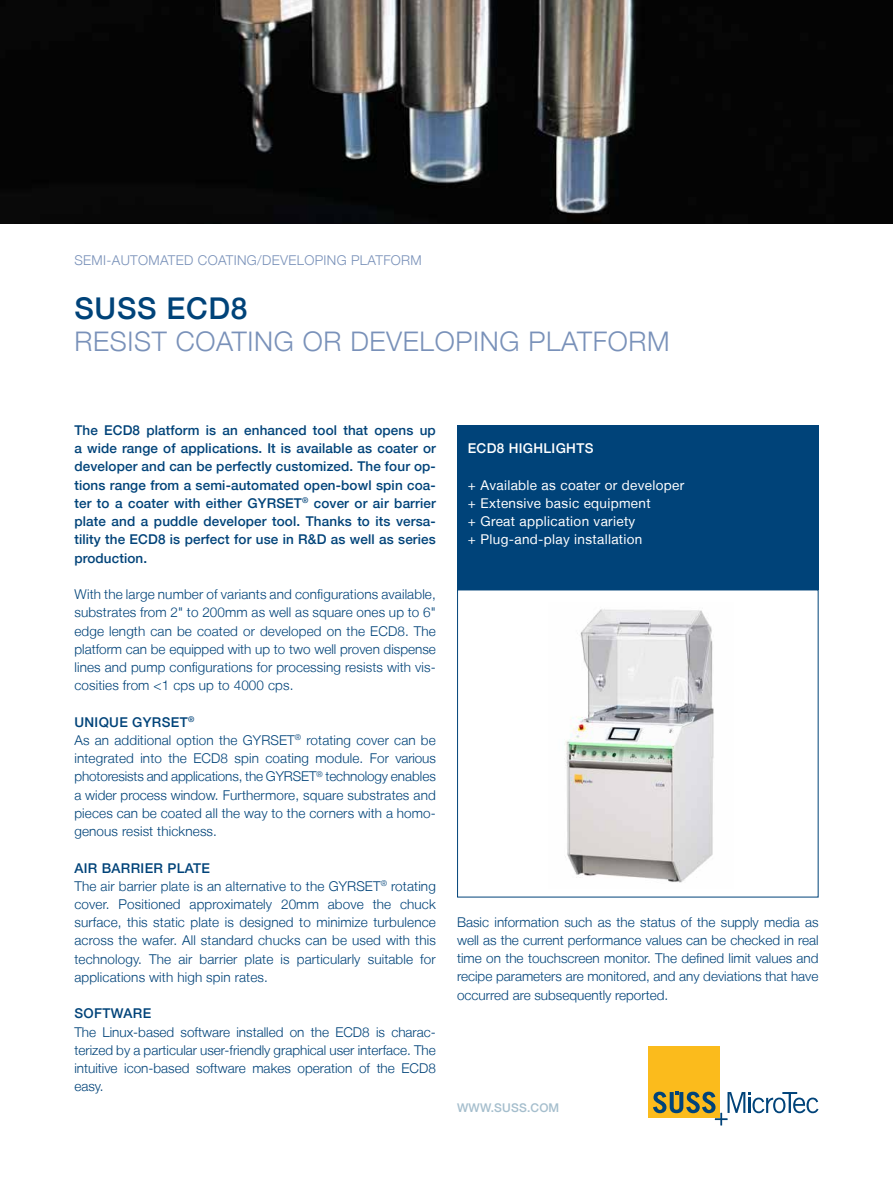
<style>
.page{position:relative;width:893px;height:1191px;background:#fff}
.page>*{position:absolute;margin:0;border:0;box-sizing:border-box;transform-origin:0 0}
.t1{font:500 30px "Helvetica Neue LT";letter-spacing:.025em;color:#004379}
.t2{font:300 27px "Helvetica Neue LT";letter-spacing:.025em;color:#7991b9}
.t3{font:300 13.5px/18.3px "Helvetica Neue LT";letter-spacing:.01em;color:#004379;text-align:justify}
.t4{font:500 13.5px/18.3px "Helvetica Neue LT";letter-spacing:.01em;color:#004379;text-align:justify}
.t5{font:13.5px/18.3px "Helvetica Neue LT";letter-spacing:.025em;color:#fff}
.t6{font:300 13.5px "Helvetica Neue LT";letter-spacing:.025em;color:#7991b9}
.t7{font:500 13.5px "Helvetica Neue LT";letter-spacing:.025em;color:#fff}
.t8{font:500 12px "Helvetica Neue LT";letter-spacing:.015em;color:#a5becd}
.s1{font-weight:500}
</style>
<div class="page">
<div style="left:648px;top:1046px;width:72px;height:72px;background:#fbbb1c"></div>
<svg style="left:653px;top:1091px;width:165px;height:34px"></svg>
<div style="left:457px;top:589px;width:362px;height:308px;background:#fff;border:1px solid #004379"></div>
<div style="left:457px;top:425px;width:362px;height:164px;background:#004379"></div>
<img style="left:566px;top:609px;width:148px;height:274px">
<img style="left:0;top:0;width:893px;height:223px">
<p class="t6" style="left:74px;top:252px;width:349px">SEMI-AUTOMATED COATING/DEVELOPING PLATFORM</p>
<h1 class="t1" style="left:74px;top:290px;width:175px">SUSS ECD8</h1>
<h2 class="t2" style="left:74px;top:325px;width:597px">RESIST COATING OR DEVELOPING PLATFORM</h2>
<p class="t4" style="left:74px;top:421px;width:363px">The ECD8 platform is an enhanced tool that opens up a wide range of applications. It is available as coater or developer and can be perfectly customized. The four op&shy;tions range from a semi-automated open-bowl spin coa&shy;ter to a coater with either GYRSET<sup>®</sup> cover or air barrier plate and a puddle developer tool. Thanks to its versa&shy;tility the ECD8 is perfect for use in R&amp;D as well as series production.</p>
<p class="t3" style="left:74px;top:585px;width:363px">With the large number of variants and configurations available, substrates from 2" to 200mm as well as square ones up to 6" edge length can be coated or developed on the ECD8. The platform can be equipped with up to two well proven dispense lines and pump configurations for processing resists with vis&shy;cosities from &lt;1 cps up to 4000 cps.</p>
<p class="t3" style="left:74px;top:712px;width:363px;text-align:left"><span class="s1">UNIQUE GYRSET</span><sup>®<br></sup>As an additional option the GYRSET<sup>®</sup> rotating cover can be integrated into the ECD8 spin coating module. For various photoresists and applications, the GYRSET<sup>®</sup> technology enables a wider process window. Furthermore, square substrates and pieces can be coated all the way to the corners with a homo&shy;genous resist thickness.</p>
<p class="t3" style="left:74px;top:858px;width:363px;text-align:left"><span class="s1">AIR BARRIER PLATE<br></span>The air barrier plate is an alternative to the GYRSET<sup>®</sup> rotating cover. Positioned approximately 20mm above the chuck surface, this static plate is designed to minimize turbulence across the wafer. All standard chucks can be used with this technology. The air barrier plate is particularly suitable for applications with high spin rates.</p>
<p class="t4" style="left:74px;top:1004px;width:78px">SOFTWARE</p>
<p class="t3" style="left:74px;top:1022px;width:363px">The Linux-based software installed on the ECD8 is charac&shy;terized by a particular user-friendly graphical user interface. The intuitive icon-based software makes operation of the ECD8 easy.</p>
<p class="t7" style="left:468px;top:440px;width:127px">ECD8 HIGHLIGHTS</p>
<p class="t5" style="left:468px;top:475px;width:218px">+ Available as coater or developer + Extensive basic equipment<br>+ Great application variety<br>+ Plug-and-play installation</p>
<p class="t3" style="left:457px;top:912px;width:363px">Basic information such as the status of the supply media as well as the current performance values can be checked in real time on the touchscreen monitor. The defined limit values and recipe parameters are monitored, and any deviations that have occurred are subsequently reported.</p>
<p class="t8" style="left:457px;top:1101px;width:104px">WWW.SUSS.COM</p>
</div>
